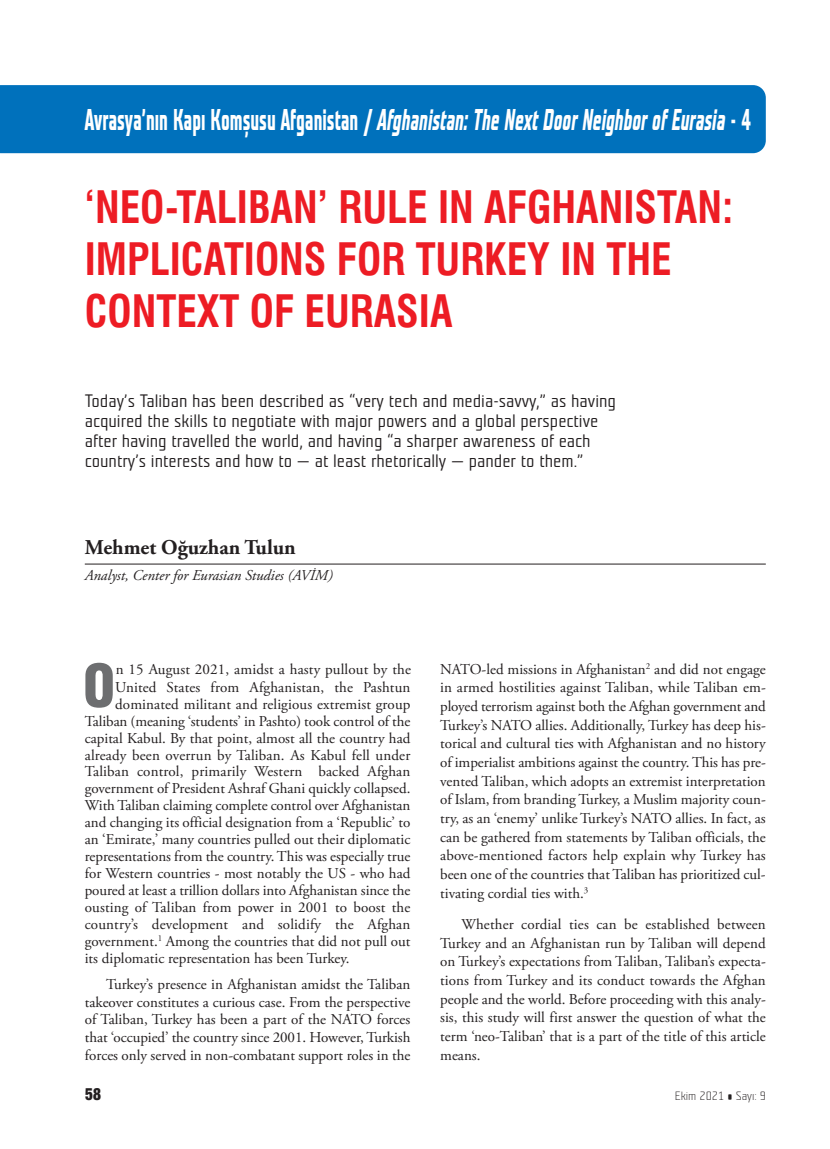
<style>
.page{position:relative;width:830px;height:1149px;background:#fff}
.page>*{position:absolute;margin:0;border:0;box-sizing:border-box;transform-origin:0 0}
.t1{font:900 condensed 57.15px "Helvetica";color:#6d6e70}
.t2{font:700 condensed 43.5px/52.2px "Swiss 721 BT";color:#ed1c24;scale:.95 1}
.t3{font:italic 700 30px "STF Teuton Normal";color:#fff;scale:.63 1}
.t4{font:700 21px "Adobe Garamond Pro";color:#231f20}
.t5{font:18px/20.2px "STF Teuton Mager";color:#231f20}
.t6{font:900 condensed 18px "Helvatika";color:#231f20;scale:.9 1}
.t7{font:15px/18.6px "Adobe Garamond Pro";color:#231f20;text-align:justify}
.t8{font:italic 15px "Adobe Garamond Pro";color:#231f20}
.t9{font:12px "STF Teuton Hell";color:#231f20}
.s1{font-style:normal}
</style>
<div class="page">
<div style="left:0;top:85px;width:765px;height:68px;background:#0071bc"></div>
<hr style="left:85px;top:563px;width:680px;height:1px;background:#231f20">
<h3 class="t3" style="left:85px;top:102px;width:1058px"><span class="s1">Avrasya’nın Kapı Komșusu Afganistan /</span> Afghanistan: The Next Door Neighbor of Eurasia <span class="s1">- 4</span></h3>
<h2 class="t2" style="left:85px;top:182px;width:684px">‘NEO-TALIBAN’ RULE IN AFGHANISTAN:<br>IMPLICATIONS FOR TURKEY IN THE<br>CONTEXT OF EURASIA</h2>
<p class="t5" style="left:85px;top:392px;width:532px">Today’s Taliban has been described as “very tech and media-savvy,” as having acquired the skills to negotiate with major powers and a global perspective after having travelled the world, and having “a sharper awareness of each country’s interests and how to — at least rhetorically — pander to them.”</p>
<h3 class="t4" style="left:85px;top:538px;width:212px">Mehmet Oğuzhan Tulun</h3>
<p class="t8" style="left:85px;top:569px;width:249px">Analyst, Center for Eurasian Studies (AVİM)</p>
<h1 class="t1" style="left:83px;top:663px;width:33px">O</h1>
<p class="t7" style="left:116px;top:660px;width:296px">n 15 August 2021, amidst a hasty pullout by the</p>
<p class="t7" style="left:115px;top:678px;width:296px">United States from Afghanistan, the Pashtun</p>
<p class="t7" style="left:115px;top:695px;width:296px">dominated militant and religious extremist group</p>
<p class="t7" style="left:85px;top:712px;width:327px">Taliban (meaning ‘students’ in Pashto) took control of the</p>
<p class="t7" style="left:85px;top:729px;width:327px">capital Kabul. By that point, almost all the country had</p>
<p class="t7" style="left:85px;top:746px;width:327px">already been overrun by Taliban. As Kabul fell under</p>
<p class="t7" style="left:85px;top:763px;width:327px">Taliban control, primarily Western backed Afghan</p>
<p class="t7" style="left:85px;top:780px;width:327px">government of President Ashraf Ghani quickly collapsed.</p>
<p class="t7" style="left:85px;top:797px;width:327px">With Taliban claiming complete control over Afghanistan</p>
<p class="t7" style="left:85px;top:814px;width:327px">and changing its official designation from a ‘Republic’ to</p>
<p class="t7" style="left:85px;top:831px;width:327px">an ‘Emirate,’ many countries pulled out their diplomatic</p>
<p class="t7" style="left:85px;top:848px;width:327px">representations from the country. This was especially true</p>
<p class="t7" style="left:85px;top:865px;width:327px">for Western countries - most notably the US - who had</p>
<p class="t7" style="left:85px;top:882px;width:327px">poured at least a trillion dollars into Afghanistan since the</p>
<p class="t7" style="left:85px;top:899px;width:327px">ousting of Taliban from power in 2001 to boost the</p>
<p class="t7" style="left:85px;top:916px;width:327px">country’s development and solidify the Afghan</p>
<p class="t7" style="left:85px;top:933px;width:327px">government.<sup>1</sup> Among the countries that did not pull out</p>
<p class="t7" style="left:85px;top:950px;width:266px">its diplomatic representation has been Turkey.</p>
<p class="t7" style="left:85px;top:976px;width:327px;line-height:17.7px;text-indent:21px">Turkey’s presence in Afghanistan amidst the Taliban takeover constitutes a curious case. From the perspective of Taliban, Turkey has been a part of the NATO forces that ‘occupied’ the country since 2001. However, Turkish forces only served in non-combatant support roles in the</p>
<p class="t7" style="left:440px;top:660px;width:327px">NATO-led missions in Afghanistan<sup>2</sup> and did not engage in armed hostilities against Taliban, while Taliban em&shy;ployed terrorism against both the Afghan government and Turkey’s NATO allies. Additionally, Turkey has deep his&shy;torical and cultural ties with Afghanistan and no history of imperialist ambitions against the country. This has pre&shy;vented Taliban, which adopts an extremist interpretation of Islam, from branding Turkey, a Muslim majority coun&shy;try, as an ‘enemy’ unlike Turkey’s NATO allies. In fact, as can be gathered from statements by Taliban officials, the above-mentioned factors help explain why Turkey has been one of the countries that Taliban has prioritized cul&shy;tivating cordial ties with.<sup>3</sup></p>
<p class="t7" style="left:440px;top:916px;width:327px;text-indent:21px">Whether cordial ties can be established between Turkey and an Afghanistan run by Taliban will depend on Turkey’s expectations from Taliban, Taliban’s expecta&shy;tions from Turkey and its conduct towards the Afghan people and the world. Before proceeding with this analy&shy;sis, this study will first answer the question of what the term ‘neo-Taliban’ that is a part of the title of this article means.</p>
<p class="t6" style="left:85px;top:1083px;width:19px">58</p>
<p class="t9" style="left:674px;top:1090px;width:93px">Ekim 2021 • Sayı: 9</p>
</div>
